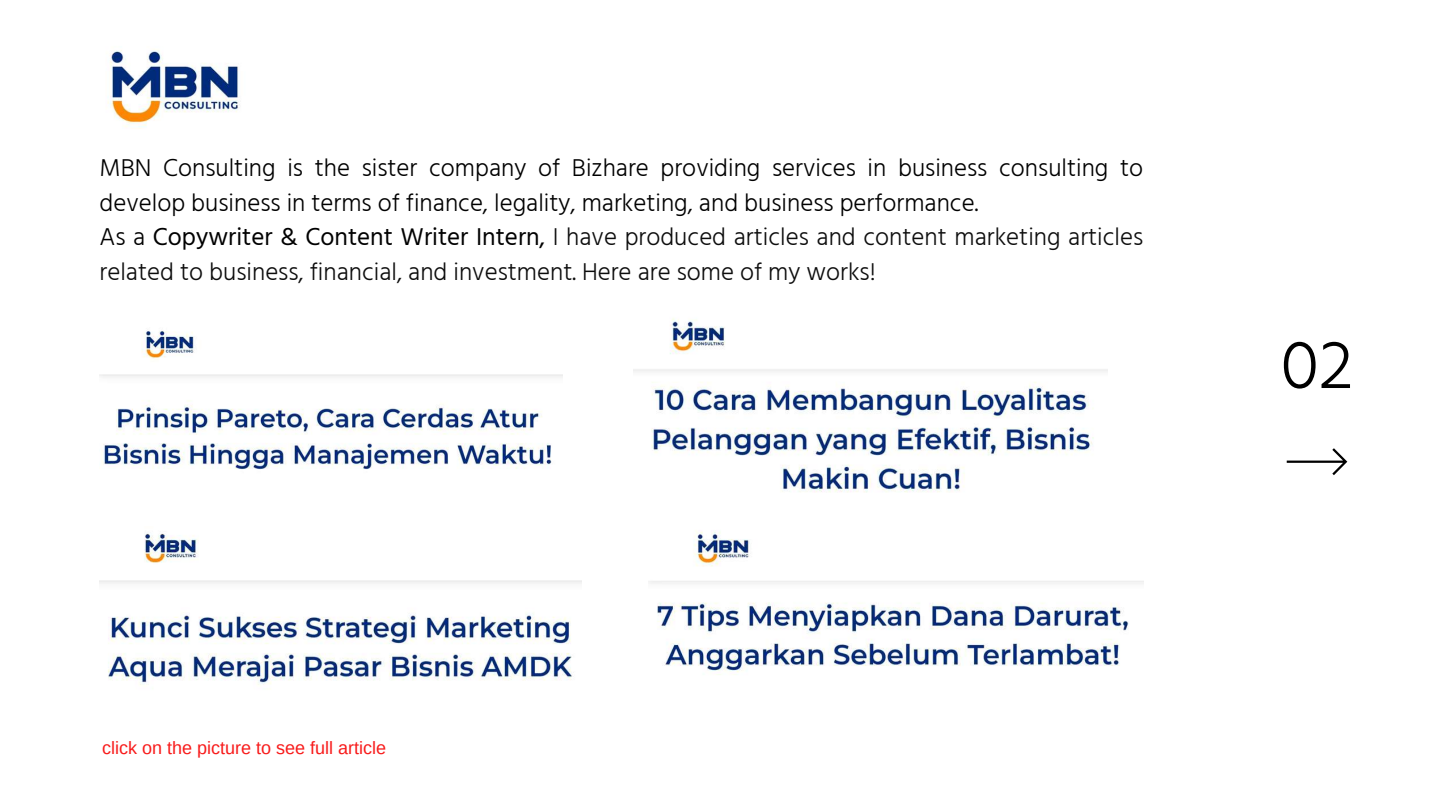
<style>
.page{position:relative;width:1440px;height:810px;background:#fff}
.page>*{position:absolute;margin:0;border:0;box-sizing:border-box;transform-origin:0 0}
.t1{font:300 70px "Hind Guntur";color:#000}
.t2{font:300 25px/34.5px "Hind Guntur";color:#000}
.t3{font:18px "Arimo";color:#f81b1b}
.s1{font-weight:400}
.s2{color:#0d0d0d}
</style>
<div class="page">
<svg style="left:1287px;top:448px;width:60px;height:27px"></svg>
<img style="left:107px;top:49px;width:133px;height:80px">
<img style="left:100px;top:331px;width:462px;height:139px">
<img style="left:633px;top:318px;width:474px;height:175px">
<img style="left:100px;top:533px;width:481px;height:152px">
<img style="left:649px;top:531px;width:495px;height:144px">
<p class="t2" style="left:100px;top:151px;width:1045px">MBN Consulting is the sister company of Bizhare providing services in business consulting to develop business in terms of finance, legality, marketing, and business performance.<br>As a <span class="s1">Copywriter &amp; Content Writer Intern,</span> <span class="s2">I have produced articles and content marketing articles related to business, financial, and investment. Here are some of my works!</span></p>
<p class="t3" style="left:102px;top:738px;width:285px">click on the picture to see full article</p>
<h1 class="t1" style="left:1281px;top:323px;width:74px">02</h1>
</div>
